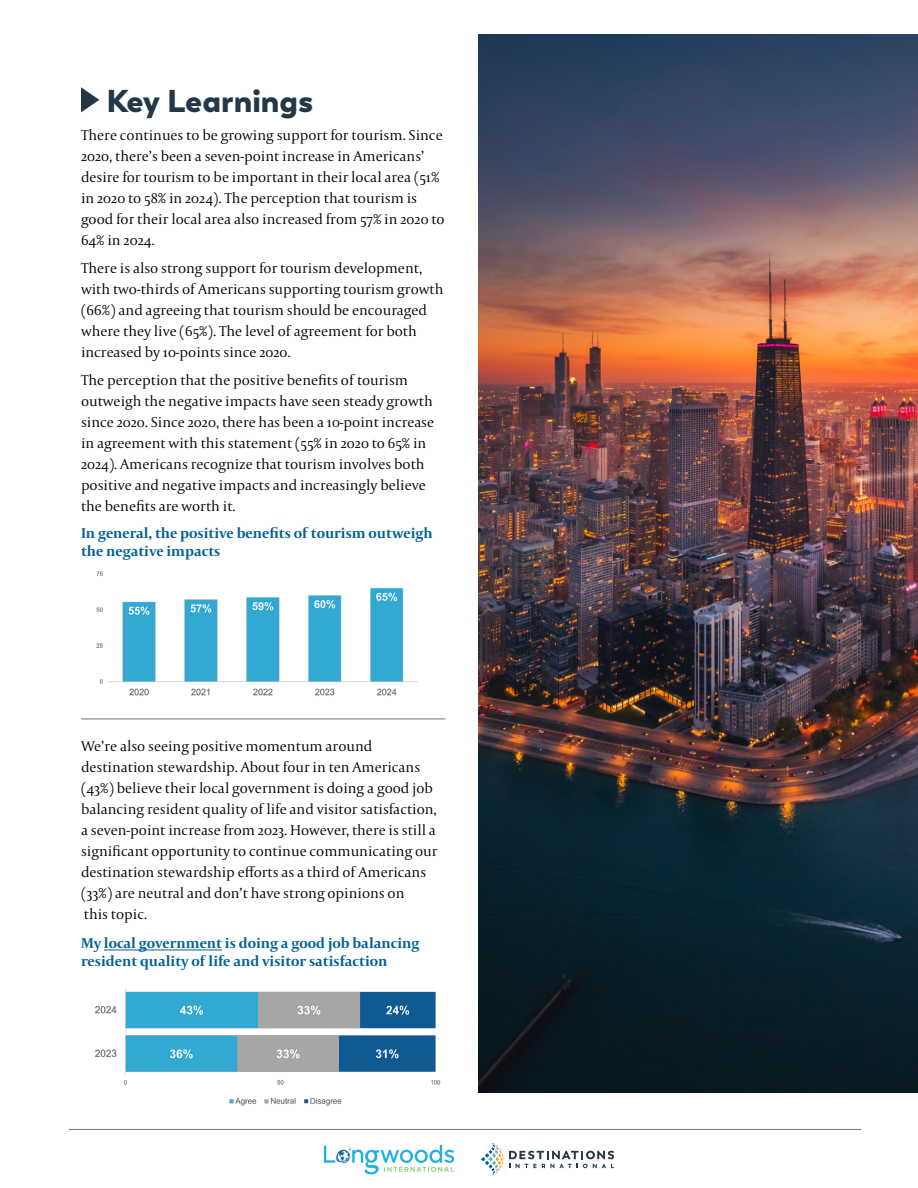
<style>
.page{position:relative;width:918px;height:1188px;background:#fff}
.page>*{position:absolute;margin:0;border:0;box-sizing:border-box;transform-origin:0 0}
.t1{font:900 31.5px "Trenda";color:#243746}
.t2{font:300 15px/21px "Capitolium 2";color:#000}
.t3{font:700 15px/18px "Capitolium 2";color:#006098}
</style>
<div class="page">
<hr style="left:69px;top:1129px;width:792px;height:1px;background:#707374">
<img style="left:323px;top:1144px;width:132px;height:31px">
<svg style="left:481px;top:1143px;width:133px;height:33px"></svg>
<svg style="left:81px;top:87px;width:18px;height:25px"></svg>
<img style="left:96px;top:571px;width:322px;height:125px">
<img style="left:95px;top:988px;width:346px;height:118px">
<hr style="left:81px;top:719px;width:364px;height:1px;background:#707374">
<hr style="left:104px;top:950px;width:118px;height:1px;background:#006098">
<img style="left:478px;top:34px;width:440px;height:1059px">
<h1 class="t1" style="left:106px;top:81px;width:209px">Key Learnings</h1>
<p class="t2" style="left:81px;top:124px;width:365px">There continues to be growing support for tourism. Since 2020, there’s been a seven-point increase in Americans’ desire for tourism to be important in their local area (51% in 2020 to 58% in 2024). The perception that tourism is good for their local area also increased from 57% in 2020 to 64% in 2024.</p>
<p class="t2" style="left:81px;top:257px;width:364px">There is also strong support for tourism development, with two-thirds of Americans supporting tourism growth (66%) and agreeing that tourism should be encouraged where they live (65%). The level of agreement for both increased by 10-points since 2020.</p>
<p class="t2" style="left:81px;top:369px;width:355px">The perception that the positive benefits of tourism outweigh the negative impacts have seen steady growth since 2020. Since 2020, there has been a 10-point increase in agreement with this statement (55% in 2020 to 65% in 2024). Americans recognize that tourism involves both positive and negative impacts and increasingly believe the benefits are worth it.</p>
<p class="t3" style="left:81px;top:524px;width:353px">In general, the positive benefits of tourism outweigh the negative impacts</p>
<p class="t2" style="left:81px;top:735px;width:358px">We’re also seeing positive momentum around destination stewardship. About four in ten Americans (43%) believe their local government is doing a good job balancing resident quality of life and visitor satisfaction, a seven-point increase from 2023. However, there is still a significant opportunity to continue communicating our destination stewardship efforts as a third of Americans (33%) are neutral and don’t have strong opinions on<br>this topic.</p>
<p class="t3" style="left:81px;top:934px;width:340px">My local government is doing a good job balancing resident quality of life and visitor satisfaction</p>
</div>
